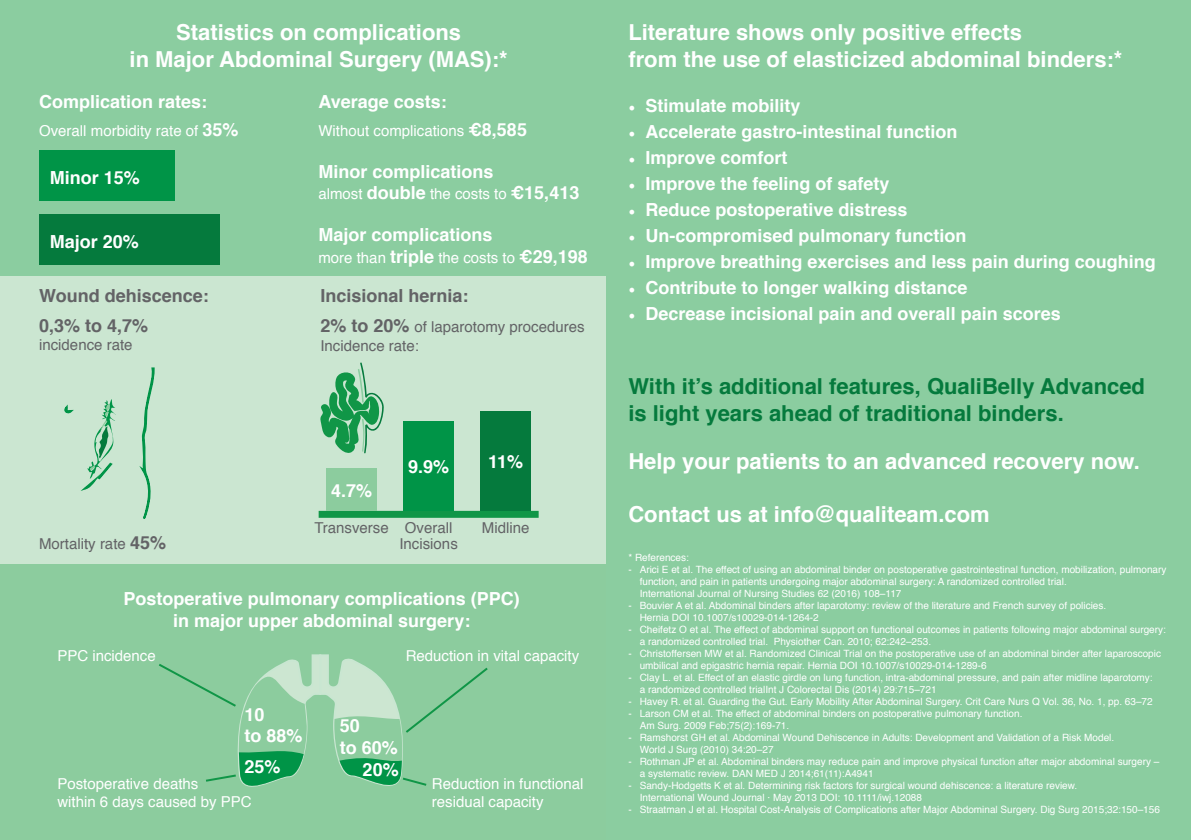
<style>
.page{position:relative;width:1191px;height:840px;background:#fff}
.page>*{position:absolute;margin:0;border:0;box-sizing:border-box;transform-origin:0 0}
.t1{font:700 22px/26.4px "Helvetica";color:#fff;text-align:center}
.t2{font:700 22px/26.4px "Helvetica";color:#057a3d}
.t3{font:700 18px/21.6px "Helvetica";color:#fff;text-align:center}
.t4{font:700 18px "Helvetica";color:#636366}
.t5{font:15px/18px "Helvetica";color:#fff}
.t6{font:15px "Helvetica";color:#636366}
.t7{font:10px/12px "Helvetica";color:#fff}
.s1{font-weight:700;font-size:18px}
.s2{font-family:"Minion Pro";font-weight:400}
</style>
<div class="page">
<div style="left:0;top:273px;width:607px;height:293px;background:#cbe6d1"></div>
<div style="left:0;top:564px;width:607px;height:275px;background:#8ccc9e"></div>
<div style="left:0;top:0;width:607px;height:276px;background:#8bcda0"></div>
<svg style="left:320px;top:362px;width:64px;height:91px"></svg>
<svg style="left:159px;top:654px;width:329px;height:133px"></svg>
<div style="left:39px;top:150px;width:135px;height:50px;background:#009447"></div>
<div style="left:39px;top:214px;width:180px;height:50px;background:#057a3d"></div>
<svg style="left:65px;top:404px;width:9px;height:10px"></svg>
<svg style="left:139px;top:367px;width:16px;height:152px"></svg>
<svg style="left:82px;top:399px;width:34px;height:92px"></svg>
<div style="left:319px;top:510px;width:219px;height:7px;background:#109647"></div>
<div style="left:480px;top:411px;width:51px;height:99px;background:#057a3d"></div>
<div style="left:403px;top:421px;width:51px;height:89px;background:#009447"></div>
<div style="left:326px;top:468px;width:50px;height:42px;background:#8ccc9e"></div>
<div style="left:607px;top:0;width:584px;height:839px;background:#8bcda0"></div>
<p class="t1" style="left:130px;top:20px;width:380px">Statistics on complications<br>in Major Abdominal Surgery (MAS):*</p>
<p class="t3" style="left:39px;top:91px;width:170px">Complication rates:</p>
<p class="t5" style="left:39px;top:122px;width:201px">Overall morbidity rate of <span class="s1">35%</span></p>
<p class="t3" style="left:50px;top:167px;width:92px">Minor 15%</p>
<p class="t3" style="left:50px;top:230px;width:91px">Major 20%</p>
<p class="t4" style="left:39px;top:281px;width:171px">Wound dehiscence:</p>
<p class="t4" style="left:39px;top:311px;width:111px">0,3% to 4,7%</p>
<p class="t6" style="left:39px;top:333px;width:95px">incidence rate</p>
<p class="t6" style="left:39px;top:531px;width:128px">Mortality rate <span class="s1">45%</span></p>
<p class="t3" style="left:318px;top:91px;width:130px">Average costs:</p>
<p class="t5" style="left:318px;top:123px;width:210px">Without complications <span class="s1">€8,585</span></p>
<p class="t3" style="left:318px;top:160px;width:177px">Minor complications</p>
<p class="t5" style="left:318px;top:185px;width:262px">almost <span class="s1">double</span> the costs to <span class="s1">€15,413</span></p>
<p class="t3" style="left:318px;top:224px;width:176px">Major complications</p>
<p class="t5" style="left:318px;top:249px;width:271px">more than <span class="s1">triple</span> the costs to <span class="s1">€29,198</span></p>
<p class="t4" style="left:320px;top:281px;width:150px">Incisional hernia:</p>
<p class="t6" style="left:320px;top:315px;width:266px"><span class="s1">2% to 20%</span> of laparotomy procedures</p>
<p class="t6" style="left:320px;top:334px;width:100px">Incidence rate:</p>
<p class="t3" style="left:408px;top:456px;width:43px">9.9%</p>
<p class="t3" style="left:488px;top:451px;width:37px">11%</p>
<p class="t3" style="left:331px;top:479px;width:43px">4.7%</p>
<p class="t6" style="left:314px;top:516px;width:76px">Transverse</p>
<p class="t6" style="left:405px;top:516px;width:49px">Overall</p>
<p class="t6" style="left:482px;top:516px;width:49px">Midline</p>
<p class="t6" style="left:399px;top:532px;width:60px">Incisions</p>
<p class="t3" style="left:124px;top:587px;width:398px">Postoperative pulmonary complications (PPC) in major upper abdominal surgery:</p>
<p class="t5" style="left:57px;top:646px;width:100px">PPC incidence</p>
<p class="t5" style="left:406px;top:646px;width:175px">Reduction in vital capacity</p>
<p class="t3" style="left:244px;top:703px;width:60px;text-align:left">10<br>to 88%</p>
<p class="t3" style="left:244px;top:755px;width:38px">25%</p>
<p class="t5" style="left:57px;top:774px;width:196px">Postoperative deaths<br>within 6 days caused by PPC</p>
<p class="t3" style="left:340px;top:714px;width:22px">50</p>
<p class="t3" style="left:340px;top:736px;width:60px">to 60%</p>
<p class="t3" style="left:363px;top:758px;width:38px">20%</p>
<p class="t5" style="left:432px;top:774px;width:153px">Reduction in functional residual capacity</p>
<p class="t1" style="left:628px;top:20px;width:495px;text-align:left">Literature shows only positive effects<br>from the use of elasticized abdominal binders:*</p>
<p class="t3" style="left:628px;top:95px;width:174px"><span class="s2">•</span> Stimulate mobility</p>
<p class="t3" style="left:628px;top:121px;width:331px"><span class="s2">•</span> Accelerate gastro-intestinal function</p>
<p class="t3" style="left:628px;top:147px;width:161px"><span class="s2">•</span> Improve comfort</p>
<p class="t3" style="left:628px;top:173px;width:263px"><span class="s2">•</span> Improve the feeling of safety</p>
<p class="t3" style="left:628px;top:199px;width:281px"><span class="s2">•</span> Reduce postoperative distress</p>
<p class="t3" style="left:628px;top:225px;width:340px"><span class="s2">•</span> Un-compromised pulmonary function</p>
<p class="t3" style="left:628px;top:251px;width:529px"><span class="s2">•</span> Improve breathing exercises and less pain during coughing</p>
<p class="t3" style="left:628px;top:277px;width:341px"><span class="s2">•</span> Contribute to longer walking distance</p>
<p class="t3" style="left:628px;top:303px;width:434px"><span class="s2">•</span> Decrease incisional pain and overall pain scores</p>
<p class="t2" style="left:628px;top:373px;width:518px">With it’s additional features, QualiBelly Advanced is light years ahead of traditional binders.</p>
<p class="t1" style="left:628px;top:448px;width:513px">Help your patients to an advanced recovery now.</p>
<p class="t1" style="left:628px;top:501px;width:363px">Contact us at info@qualiteam.com</p>
<p class="t7" style="left:628px;top:551px;width:62px">* References:</p>
<p class="t7" style="left:640px;top:563px;width:528px;text-indent:-11px">- Arici E et al. The effect of using an abdominal binder on postoperative gastrointestinal function, mobilization, pulmonary function, and pain in patients undergoing major abdominal surgery: A randomized controlled trial.<br>International Journal of Nursing Studies 62 (2016) 108–117</p>
<p class="t7" style="left:640px;top:599px;width:468px;text-indent:-11px">- Bouvier A et al. Abdominal binders after laparotomy: review of the literature and French survey of policies.<br>Hernia DOI 10.1007/s10029-014-1264-2</p>
<p class="t7" style="left:640px;top:623px;width:527px;text-indent:-11px">- Cheifetz O et al. The effect of abdominal support on functional outcomes in patients following major abdominal surgery: a randomized controlled trial. Physiother Can. 2010; 62:242–253.</p>
<p class="t7" style="left:640px;top:647px;width:523px;text-indent:-11px">- Christoffersen MW et al. Randomized Clinical Trial on the postoperative use of an abdominal binder after laparoscopic umbilical and epigastric hernia repair. Hernia DOI 10.1007/s10029-014-1289-6</p>
<p class="t7" style="left:640px;top:671px;width:514px;text-indent:-11px">- Clay L. et al. Effect of an elastic girdle on lung function, intra-abdominal pressure, and pain after midline laparotomy: a randomized controlled trialInt J Colorectal Dis (2014) 29:715–721</p>
<p class="t7" style="left:628px;top:695px;width:526px">- Havey R. et al. Guarding the Gut. Early Mobility After Abdominal Surgery. Crit Care Nurs Q Vol. 36, No. 1, pp. 63–72</p>
<p class="t7" style="left:640px;top:707px;width:384px;text-indent:-11px">- Larson CM et al. The effect of abdominal binders on postoperative pulmonary function.<br>Am Surg. 2009 Feb;75(2):169-71.</p>
<p class="t7" style="left:640px;top:731px;width:476px;text-indent:-11px">- Ramshorst GH et al. Abdominal Wound Dehiscence in Adults: Development and Validation of a Risk Model.<br>World J Surg (2010) 34:20–27</p>
<p class="t7" style="left:640px;top:755px;width:521px;text-indent:-11px">- Rothman JP et al. Abdominal binders may reduce pain and improve physical function after major abdominal surgery – a systematic review. DAN MED J 2014;61(11):A4941</p>
<p class="t7" style="left:640px;top:779px;width:439px;text-indent:-11px">- Sandy-Hodgetts K et al. Determining risk factors for surgical wound dehiscence: a literature review.<br>International Wound Journal · May 2013 DOI: 10.1111/iwj.12088</p>
<p class="t7" style="left:628px;top:803px;width:533px">- Straatman J et al. Hospital Cost-Analysis of Complications after Major Abdominal Surgery. Dig Surg 2015;32:150–156</p>
</div>
